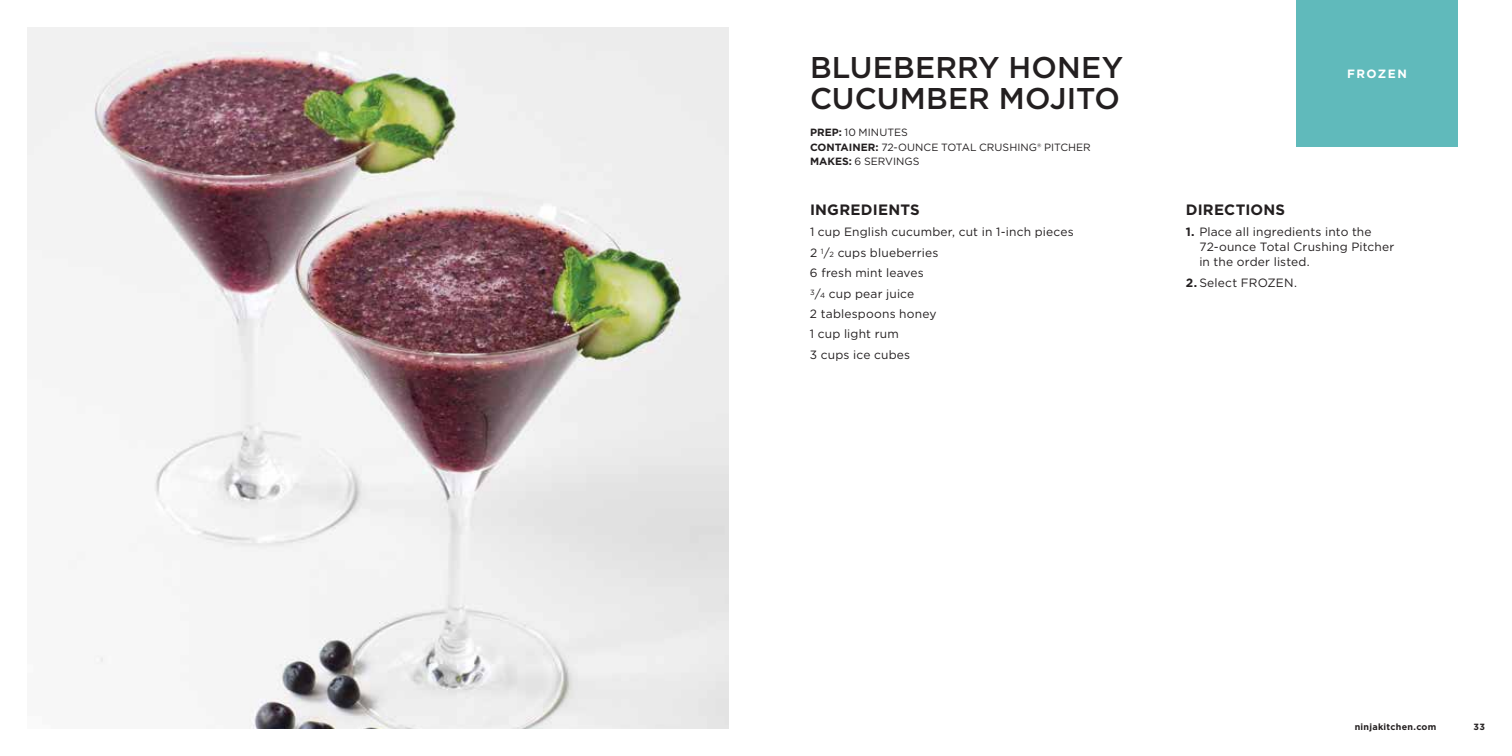
<style>
.page{position:relative;width:1512px;height:756px;background:#fff}
.page>*{position:absolute;margin:0;border:0;box-sizing:border-box;transform-origin:0 0}
.t1{font:500 30px/31.5px "Gotham";letter-spacing:.005em;color:#231f20}
.t2{font:700 15px "Gotham";letter-spacing:.015em;color:#231f20}
.t3{font:12px/20.4px "Gotham";letter-spacing:.015em;color:#231f20}
.t4{font:700 12px "Gotham";letter-spacing:.12em;color:#fff}
.t5{font:10.5px/14.7px "Gotham";letter-spacing:.005em;color:#231f20}
.t6{font:700 9px "Gotham";letter-spacing:.03em;color:#231f20}
.s1{font-weight:700}
.s2{font-size:7.5px}
</style>
<div class="page">
<div style="left:1296px;top:0;width:162px;height:147px;background:#60babb"></div>
<img style="left:27px;top:27px;width:702px;height:702px">
<h1 class="t1" style="left:810px;top:51px;width:315px">BLUEBERRY HONEY<br>CUCUMBER MOJITO</h1>
<p class="t5" style="left:810px;top:125px;width:282px"><span class="s1">PREP:</span> 10 MINUTES<br><span class="s1">CONTAINER:</span> 72-OUNCE TOTAL CRUSHING® PITCHER<br><span class="s1">MAKES:</span> 6 SERVINGS</p>
<p class="t2" style="left:810px;top:199px;width:111px">INGREDIENTS</p>
<p class="t3" style="left:810px;top:222px;width:265px">1 cup English cucumber, cut in 1-inch pieces<br>2 <sup>1</sup>/<span class="s2">2</span> cups blueberries<br>6 fresh mint leaves<br><sup>3</sup>/<span class="s2">4</span> cup pear juice<br>2 tablespoons honey<br>1 cup light rum<br>3 cups ice cubes</p>
<p class="t4" style="left:1347px;top:66px;width:61px">FROZEN</p>
<p class="t2" style="left:1186px;top:199px;width:101px">DIRECTIONS</p>
<p class="t3" style="left:1199px;top:224px;width:197px;line-height:15px;text-indent:-14px"><span class="s1">1.</span> Place all ingredients into the<br>72-ounce Total Crushing Pitcher in the order listed.</p>
<p class="t3" style="left:1186px;top:272px;width:113px"><span class="s1">2.</span> Select FROZEN.</p>
<p class="t6" style="left:1355px;top:721px;width:83px">ninjakitchen.com</p>
<p class="t6" style="left:1474px;top:721px;width:13px">33</p>
</div>
